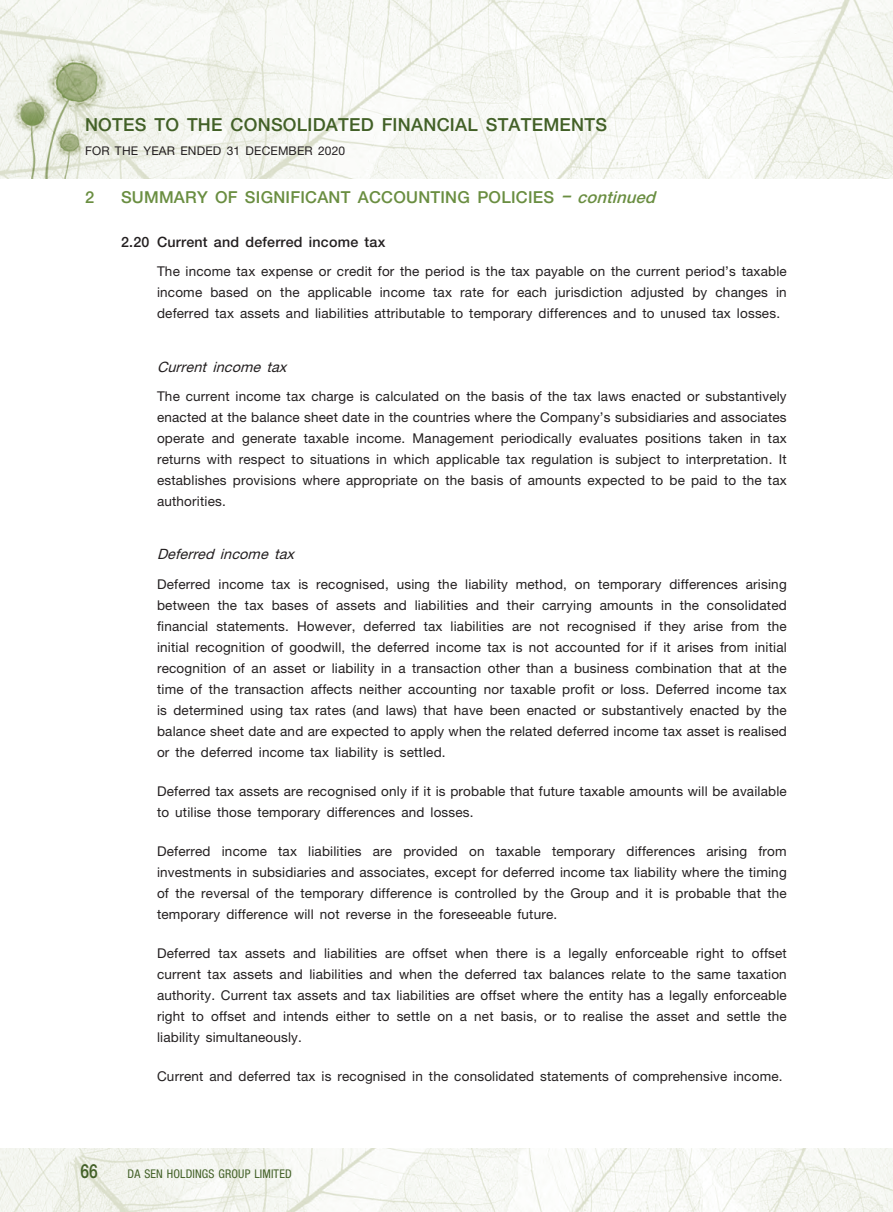
<style>
.page{position:relative;width:893px;height:1212px;background:#fff}
.page>*{position:absolute;margin:0;border:0;box-sizing:border-box;transform-origin:0 0}
.t1{font:500 19.5px "Helvetica Neue LT Std";color:#426027;scale:.8 1}
.t2{font:500 18px "Helvetica Neue LT Std";letter-spacing:.015em;color:#426027}
._03_H1{font:500 16.5px "Helvetica Neue LT Std";letter-spacing:.015em;color:#6a8e41}
._05_____H3{font:italic 14.25px "Helvetica Neue LT Std";color:#231f20}
._04___H2{font:500 14.25px "Helvetica Neue LT Std";letter-spacing:.015em;color:#231f20}
._13_____P4{font:13.5px/21px "Helvetica Neue LT Std";letter-spacing:.015em;color:#231f20;text-align:justify}
.t3{font:12px "Helvetica Neue LT Std";letter-spacing:.015em;color:#231f20}
.t4{font:condensed 12px "Helvetica Neue LT Std";letter-spacing:.01em;color:#426027}
.s1{font-style:italic}
</style>
<div class="page">
<img style="left:0;top:1148px;width:893px;height:64px">
<img style="left:0;top:0;width:893px;height:179px">
<img style="left:0;top:7px;width:151px;height:172px">
<h2 class="t2" style="left:85px;top:114px;width:523px">NOTES TO THE CONSOLIDATED FINANCIAL STATEMENTS</h2>
<p class="t3" style="left:85px;top:144px;width:262px">FOR THE YEAR ENDED 31 DECEMBER 2020</p>
<p class="_03_H1" style="left:85px;top:187px;width:11px">2</p>
<p class="_03_H1" style="left:121px;top:187px;width:541px">SUMMARY OF SIGNIFICANT ACCOUNTING POLICIES <span class="s1">– continued</span></p>
<p class="_04___H2" style="left:121px;top:233px;width:266px">2.20 Current and deferred income tax</p>
<p class="_13_____P4" style="left:157px;top:261px;width:631px">The income tax expense or credit for the period is the tax payable on the current period’s taxable income based on the applicable income tax rate for each jurisdiction adjusted by changes in deferred tax assets and liabilities attributable to temporary differences and to unused tax losses.</p>
<p class="_05_____H3" style="left:157px;top:358px;width:135px">Current income tax</p>
<p class="_13_____P4" style="left:157px;top:386px;width:631px">The current income tax charge is calculated on the basis of the tax laws enacted or substantively enacted at the balance sheet date in the countries where the Company’s subsidiaries and associates operate and generate taxable income. Management periodically evaluates positions taken in tax returns with respect to situations in which applicable tax regulation is subject to interpretation. It establishes provisions where appropriate on the basis of amounts expected to be paid to the tax authorities.</p>
<p class="_05_____H3" style="left:157px;top:546px;width:143px">Deferred income tax</p>
<p class="_13_____P4" style="left:157px;top:573px;width:631px">Deferred income tax is recognised, using the liability method, on temporary differences arising between the tax bases of assets and liabilities and their carrying amounts in the consolidated financial statements. However, deferred tax liabilities are not recognised if they arise from the initial recognition of goodwill, the deferred income tax is not accounted for if it arises from initial recognition of an asset or liability in a transaction other than a business combination that at the time of the transaction affects neither accounting nor taxable profit or loss. Deferred income tax is determined using tax rates (and laws) that have been enacted or substantively enacted by the balance sheet date and are expected to apply when the related deferred income tax asset is realised or the deferred income tax liability is settled.</p>
<p class="_13_____P4" style="left:157px;top:780px;width:631px">Deferred tax assets are recognised only if it is probable that future taxable amounts will be available to utilise those temporary differences and losses.</p>
<p class="_13_____P4" style="left:157px;top:840px;width:631px">Deferred income tax liabilities are provided on taxable temporary differences arising from investments in subsidiaries and associates, except for deferred income tax liability where the timing of the reversal of the temporary difference is controlled by the Group and it is probable that the temporary difference will not reverse in the foreseeable future.</p>
<p class="_13_____P4" style="left:157px;top:942px;width:631px">Deferred tax assets and liabilities are offset when there is a legally enforceable right to offset current tax assets and liabilities and when the deferred tax balances relate to the same taxation authority. Current tax assets and tax liabilities are offset where the entity has a legally enforceable right to offset and intends either to settle on a net basis, or to realise the asset and settle the liability simultaneously.</p>
<p class="_13_____P4" style="left:157px;top:1065px;width:627px">Current and deferred tax is recognised in the consolidated statements of comprehensive income.</p>
<h1 class="t1" style="left:80px;top:1159px;width:23px">66</h1>
<p class="t4" style="left:128px;top:1167px;width:166px">DA SEN HOLDINGS GROUP LIMITED</p>
</div>
